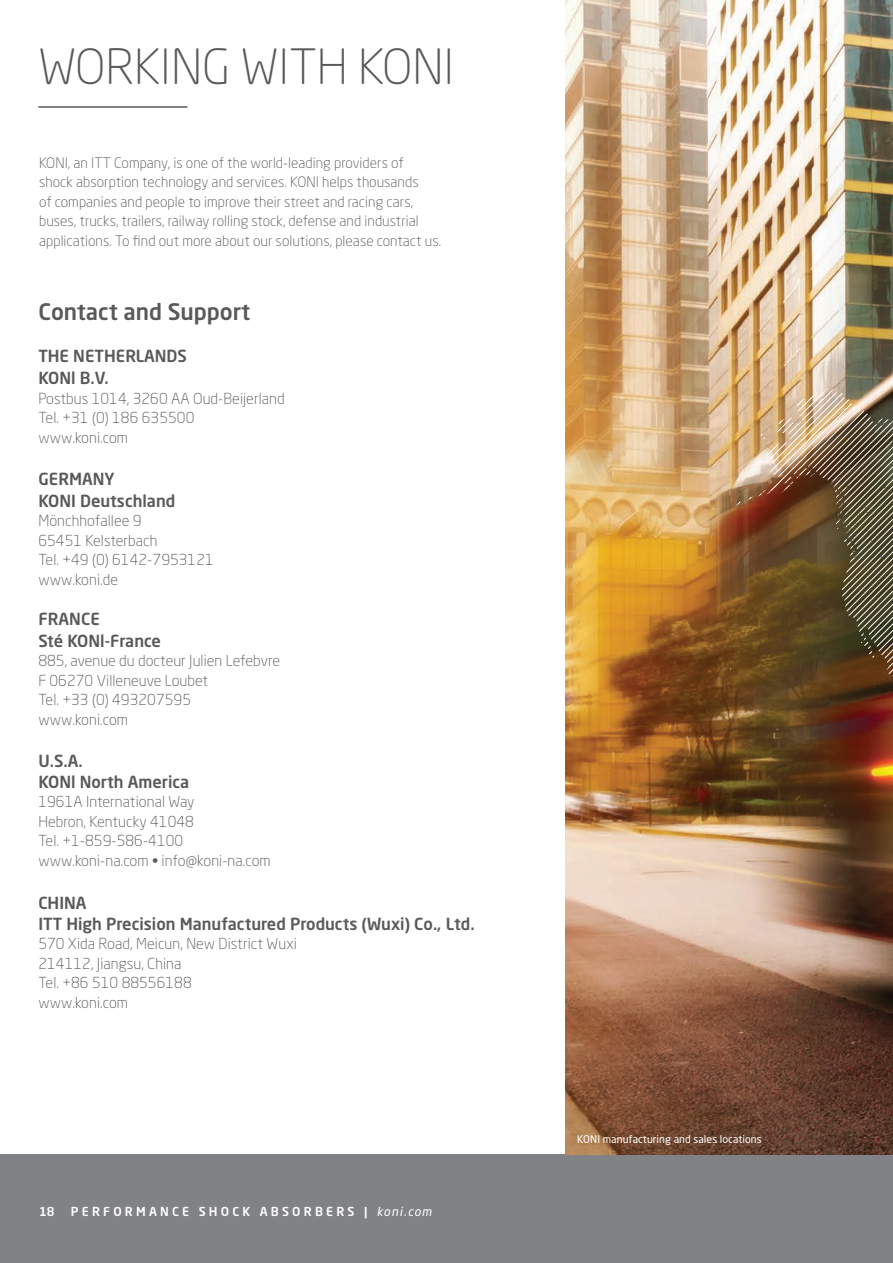
<style>
.page{position:relative;width:893px;height:1263px;background:#fff}
.page>*{position:absolute;margin:0;border:0;box-sizing:border-box;transform-origin:0 0}
.t1{font:300 48px "Neo Sans W1 G";color:#58595b}
.t2{font:500 22.5px "Neo Sans W1 G";color:#58595b}
.t3{font:500 16.5px/21.6px "Neo Sans W1 G";color:#58595b}
.t4{font:300 15px/19.5px "Neo Sans W1 G";letter-spacing:.005em;color:#58595b}
.t5{font:300 14.25px/19.5px "Neo Sans W1 G";letter-spacing:.005em;color:#58595b}
.t6{font:500 12.3px "Neo Sans W1 G";letter-spacing:.26em;color:#fff}
.t7{font:500 12.15px "Neo Sans W1 G";color:#fff}
.t8{font:10.5px "Neo Sans W1 G";letter-spacing:.005em;color:#fff}
.s1{font-weight:400;font-style:italic}
</style>
<div class="page">
<div style="left:0;top:1154px;width:893px;height:109px;background:#808285"></div>
<img style="left:566px;top:0;width:327px;height:1154px">
<hr style="left:38px;top:106px;width:149px;height:2px;background:#58595b">
<svg style="left:764px;top:387px;width:73px;height:79px;background:#cdb08e"></svg>
<h1 class="t1" style="left:38px;top:37px;width:418px">WORKING WITH KONI</h1>
<p class="t5" style="left:39px;top:153px;width:403px">KONI, an ITT Company, is one of the world-leading providers of<br>shock absorption technology and services. KONI helps thousands<br>of companies and people to improve their street and racing cars, buses, trucks, trailers, railway rolling stock, defense and industrial applications. To find out more about our solutions, please contact us.</p>
<h2 class="t2" style="left:38px;top:298px;width:213px">Contact and Support</h2>
<p class="t3" style="left:38px;top:345px;width:150px">THE NETHERLANDS<br>KONl B.V.</p>
<p class="t4" style="left:38px;top:388px;width:248px">Postbus 1014, 3260 AA Oud-Beijerland<br>Tel. +31 (0) 186 635500 www.koni.com</p>
<p class="t3" style="left:38px;top:468px;width:138px">GERMANY<br>KONI Deutschland</p>
<p class="t4" style="left:38px;top:511px;width:177px">Mönchhofallee 9<br>65451 Kelsterbach<br>Tel. +49 (0) 6142-7953121 www.koni.de</p>
<p class="t3" style="left:38px;top:608px;width:124px">FRANCE<br>Sté KONl-France</p>
<p class="t4" style="left:38px;top:651px;width:243px">885, avenue du docteur Julien Lefebvre<br>F 06270 Villeneuve Loubet<br>Tel. +33 (0) 493207595 www.koni.com</p>
<p class="t3" style="left:38px;top:750px;width:152px;line-height:21px">U.S.A.<br>KONl North America</p>
<p class="t4" style="left:38px;top:792px;width:234px">1961A International Way<br>Hebron, Kentucky 41048<br>Tel. +1-859-586-4100 www.koni-na.com • info@koni-na.com</p>
<p class="t3" style="left:38px;top:891px;width:438px;line-height:21px">CHINA<br>ITT High Precision Manufactured Products (Wuxi) Co., Ltd.</p>
<p class="t4" style="left:38px;top:934px;width:260px">570 Xida Road, Meicun, New District Wuxi<br>214112, Jiangsu, China<br>Tel. +86 510 88556188<br>www.koni.com</p>
<p class="t7" style="left:39px;top:1204px;width:17px">18</p>
<p class="t6" style="left:71px;top:1204px;width:362px">PERFORMANCE SHOCK ABSORBERS | <span class="s1">koni.com</span></p>
<p class="t8" style="left:577px;top:1133px;width:186px">KONI manufacturing and sales locations</p>
</div>
